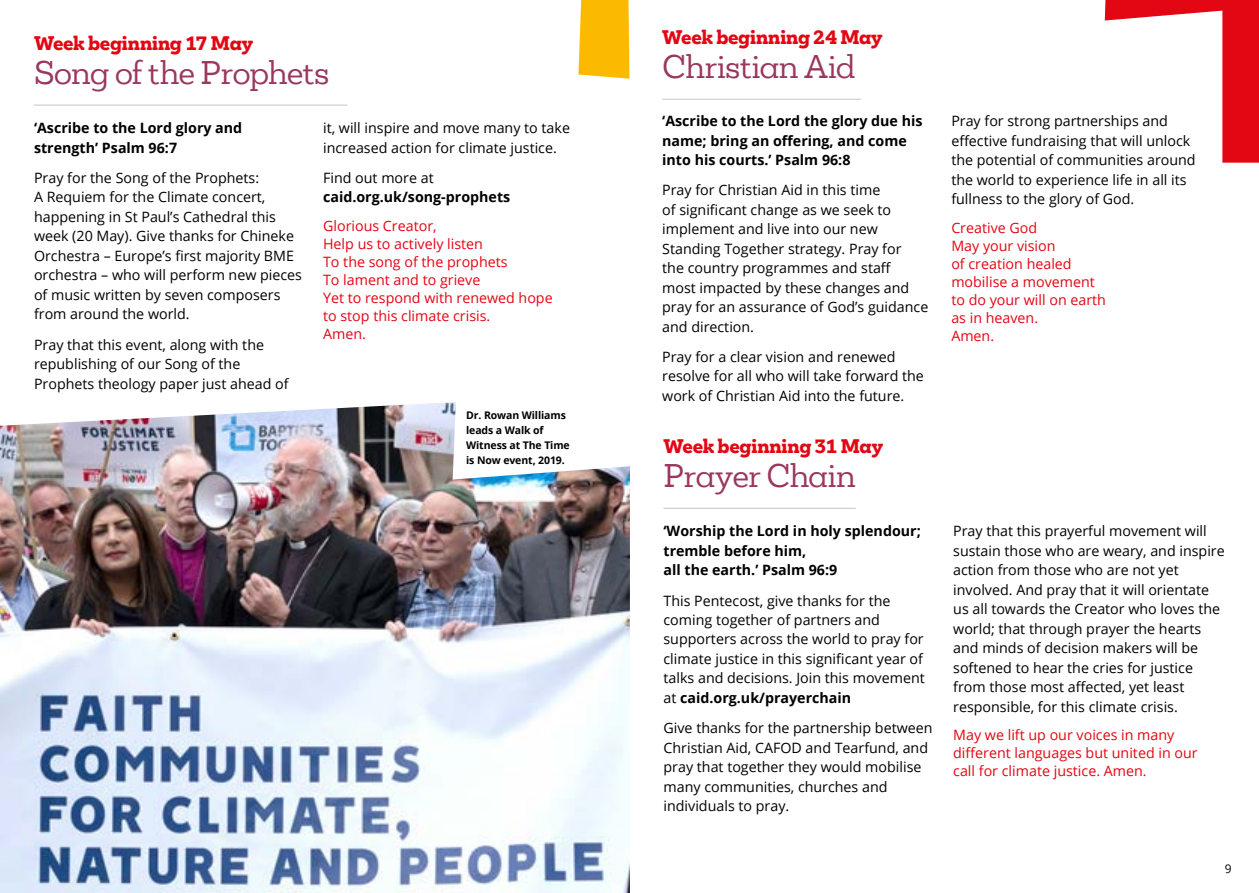
<style>
.page{position:relative;width:1259px;height:893px;background:#fff}
.page>*{position:absolute;margin:0;border:0;box-sizing:border-box;transform-origin:0 0}
.t1{font:30px "Mokoko Trial";letter-spacing:-.02em;color:#9a375e}
.t2{font:800 18px "Mokoko Trial";letter-spacing:-.02em;color:#e30613}
.t3{font:14.25px/19.5px "Open Sans";color:#000}
.t4{font:14.25px/18px "Open Sans";color:#e30613}
.t5{font:700 14.25px/19.5px "Open Sans";color:#000}
.t6{font:12px "Open Sans";color:#000}
.t7{font:700 10.5px/15px "Open Sans";letter-spacing:-.01em;color:#000}
.s1{font-weight:700}
</style>
<div class="page">
<hr style="left:662px;top:99px;width:199px;height:1px;background:#c6c6c6">
<hr style="left:663px;top:508px;width:192px;height:1px;background:#c6c6c6">
<hr style="left:34px;top:105px;width:313px;height:1px;background:#c6c6c6">
<img style="left:0;top:402px;width:630px;height:491px">
<svg style="left:453px;top:402px;width:177px;height:78px"></svg>
<svg style="left:578px;top:0;width:51px;height:79px;background:#fbbe11"></svg>
<svg style="left:1104px;top:0;width:155px;height:163px"></svg>
<p class="t2" style="left:34px;top:31px;width:221px">Week beginning 17 May</p>
<h1 class="t1" style="left:34px;top:53px;width:297px">Song of the Prophets</h1>
<p class="t5" style="left:34px;top:118px;width:210px">‘Ascribe to the Lord glory and strength’ Psalm 96:7</p>
<p class="t3" style="left:34px;top:168px;width:269px">Pray for the Song of the Prophets:<br>A Requiem for the Climate concert, happening in St Paul’s Cathedral this week (20 May). Give thanks for Chineke Orchestra – Europe’s first majority BME orchestra – who will perform new pieces of music written by seven composers from around the world.</p>
<p class="t3" style="left:34px;top:334px;width:256px">Pray that this event, along with the republishing of our Song of the<br>Prophets theology paper just ahead of</p>
<p class="t3" style="left:323px;top:118px;width:248px">it, will inspire and move many to take increased action for climate justice.</p>
<p class="t3" style="left:323px;top:168px;width:112px">Find out more at</p>
<p class="t5" style="left:323px;top:187px;width:189px">caid.org.uk/song-prophets</p>
<p class="t4" style="left:323px;top:216px;width:231px">Glorious Creator,<br>Help us to actively listen<br>To the song of the prophets<br>To lament and to grieve<br>Yet to respond with renewed hope to stop this climate crisis.<br>Amen.</p>
<p class="t7" style="left:466px;top:407px;width:105px">Dr. Rowan Williams leads a Walk of<br>Witness at The Time is Now event, 2019.</p>
<p class="t2" style="left:662px;top:25px;width:222px">Week beginning 24 May</p>
<h1 class="t1" style="left:662px;top:47px;width:195px">Christian Aid</h1>
<p class="t5" style="left:662px;top:111px;width:262px">‘Ascribe to the Lord the glory due his name; bring an offering, and come into his courts.’ Psalm 96:8</p>
<p class="t3" style="left:662px;top:180px;width:268px">Pray for Christian Aid in this time<br>of significant change as we seek to implement and live into our new<br>Standing Together strategy. Pray for<br>the country programmes and staff most impacted by these changes and pray for an assurance of God’s guidance and direction.</p>
<p class="t3" style="left:662px;top:347px;width:263px">Pray for a clear vision and renewed resolve for all who will take forward the work of Christian Aid into the future.</p>
<p class="t2" style="left:663px;top:434px;width:221px">Week beginning 31 May</p>
<h1 class="t1" style="left:663px;top:456px;width:194px">Prayer Chain</h1>
<p class="t5" style="left:663px;top:521px;width:259px">‘Worship the Lord in holy splendour; tremble before him,<br>all the earth.’ Psalm 96:9</p>
<p class="t3" style="left:663px;top:590px;width:263px">This Pentecost, give thanks for the coming together of partners and supporters across the world to pray for climate justice in this significant year of talks and decisions. Join this movement at <span class="s1">caid.org.uk/prayerchain</span></p>
<p class="t3" style="left:663px;top:718px;width:270px">Give thanks for the partnership between Christian Aid, CAFOD and Tearfund, and pray that together they would mobilise many communities, churches and individuals to pray.</p>
<p class="t3" style="left:951px;top:111px;width:246px">Pray for strong partnerships and effective fundraising that will unlock the potential of communities around the world to experience life in all its fullness to the glory of God.</p>
<p class="t4" style="left:951px;top:218px;width:156px">Creative God<br>May your vision<br>of creation healed mobilise a movement to do your will on earth as in heaven.<br>Amen.</p>
<p class="t3" style="left:953px;top:521px;width:273px">Pray that this prayerful movement will sustain those who are weary, and inspire action from those who are not yet involved. And pray that it will orientate us all towards the Creator who loves the world; that through prayer the hearts and minds of decision makers will be softened to hear the cries for justice from those most affected, yet least responsible, for this climate crisis.</p>
<p class="t4" style="left:953px;top:726px;width:246px">May we lift up our voices in many different languages but united in our call for climate justice. Amen.</p>
<p class="t6" style="left:1225px;top:861px;width:8px">9</p>
</div>
